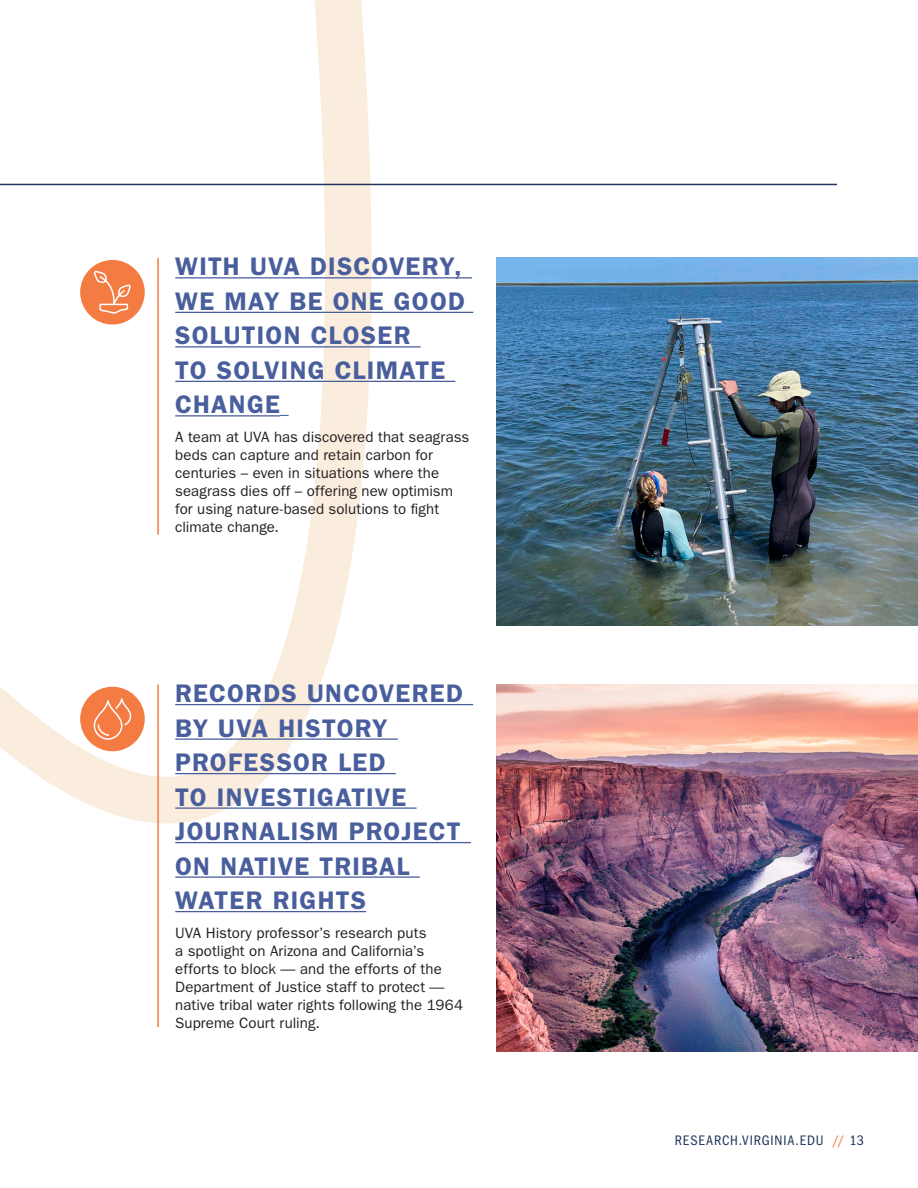
<style>
.page{position:relative;width:918px;height:1188px;background:#fff}
.page>*{position:absolute;margin:0;border:0;box-sizing:border-box;transform-origin:0 0}
.t1{font:600 25.5px/34.5px "ITC Franklin Gothic Std";letter-spacing:.05em;color:#495e9d}
.t2{font:15px/18px "ITC Franklin Gothic Std";letter-spacing:.005em;color:#231f20}
.t3{font:condensed 14.25px "ITC Franklin Gothic Std";letter-spacing:.055em;color:#20365c}
.s1{color:#f47321}
</style>
<div class="page">
<svg style="left:0;top:0;width:478px;height:1028px"></svg>
<img style="left:497px;top:258px;width:421px;height:367px">
<img style="left:497px;top:685px;width:421px;height:367px">
<hr style="left:175px;top:277px;width:297px;height:1px;background:#495e9d">
<hr style="left:175px;top:312px;width:298px;height:1px;background:#495e9d">
<hr style="left:175px;top:346px;width:246px;height:1px;background:#495e9d">
<hr style="left:175px;top:381px;width:280px;height:1px;background:#495e9d">
<hr style="left:175px;top:415px;width:105px;height:1px;background:#495e9d">
<hr style="left:175px;top:704px;width:298px;height:1px;background:#495e9d">
<hr style="left:175px;top:738px;width:223px;height:2px;background:#495e9d">
<hr style="left:175px;top:773px;width:221px;height:1px;background:#495e9d">
<hr style="left:175px;top:807px;width:242px;height:2px;background:#495e9d">
<hr style="left:175px;top:842px;width:296px;height:1px;background:#495e9d">
<hr style="left:175px;top:876px;width:245px;height:2px;background:#495e9d">
<hr style="left:175px;top:911px;width:191px;height:1px;background:#495e9d">
<hr style="left:157px;top:258px;width:2px;height:277px;background:#f47b42">
<hr style="left:157px;top:685px;width:2px;height:342px;background:#f47b42">
<div style="left:79px;top:259px;width:67px;height:67px;background:#f47b42;border-radius:50%"></div>
<div style="left:78px;top:258px;width:69px;height:69px;border:2px solid #fff;border-radius:50%"></div>
<svg style="left:93px;top:270px;width:38px;height:44px"></svg>
<div style="left:79px;top:686px;width:67px;height:66px;background:#f47b42;border-radius:50%"></div>
<div style="left:78px;top:685px;width:69px;height:68px;border:2px solid #fff;border-radius:50%"></div>
<svg style="left:93px;top:690px;width:39px;height:50px"></svg>
<hr style="left:0;top:184px;width:837px;height:1px;background:#20365c">
<p class="t1" style="left:175px;top:249px;width:291px">WITH UVA DISCOVERY,<br>WE MAY BE ONE GOOD<br>SOLUTION CLOSER<br>TO SOLVING CLIMATE<br>CHANGE</p>
<p class="t2" style="left:175px;top:428px;width:296px">A team at UVA has discovered that seagrass beds can capture and retain carbon for centuries – even in situations where the seagrass dies off – offering new optimism for using nature-based solutions to fight climate change.</p>
<p class="t1" style="left:175px;top:676px;width:289px">RECORDS UNCOVERED<br>BY UVA HISTORY<br>PROFESSOR LED<br>TO INVESTIGATIVE<br>JOURNALISM PROJECT<br>ON NATIVE TRIBAL<br>WATER RIGHTS</p>
<p class="t2" style="left:175px;top:924px;width:289px">UVA History professor’s research puts<br>a spotlight on Arizona and California’s efforts to block — and the efforts of the Department of Justice staff to protect — native tribal water rights following the 1964<br>Supreme Court ruling.</p>
<p class="t3" style="left:675px;top:1132px;width:191px">RESEARCH.VIRGINIA.EDU <span class="s1">//</span> 13</p>
</div>
